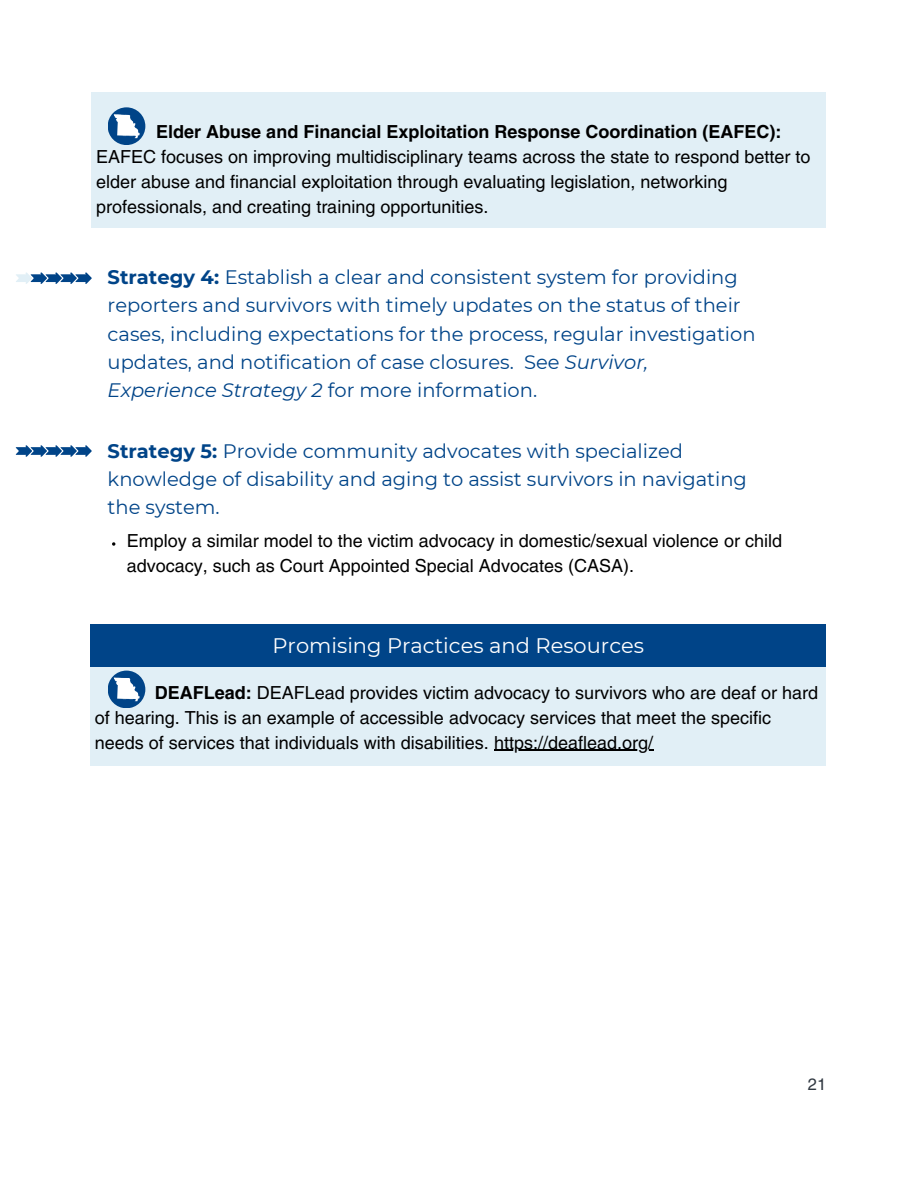
<style>
.page{position:relative;width:918px;height:1188px;background:#fff}
.page>*{position:absolute;margin:0;border:0;box-sizing:border-box;transform-origin:0 0}
.t1{font:21px "Montserrat";color:#fff}
.t2{font:19.5px/28.2px "Montserrat";color:#048}
.t3{font:18px/24.8px "Helvetica LT Pro";color:#000}
.t4{font:16.5px "Helvetica LT Pro";color:#303841}
.s1{font-weight:700}
.s2{font-style:italic}
</style>
<div class="page">
<div style="left:92px;top:92px;width:734px;height:136px;background:#e1eff6"></div>
<div style="left:108px;top:107px;width:37px;height:38px;background:#048;border-radius:50%"></div>
<svg style="left:112px;top:114px;width:29px;height:25px"></svg>
<svg style="left:16px;top:272px;width:76px;height:12px"></svg>
<svg style="left:112px;top:542px;width:3px;height:4px"></svg>
<svg style="left:16px;top:445px;width:76px;height:11px"></svg>
<div style="left:90px;top:625px;width:736px;height:141px;background:#e1eff6"></div>
<hr style="left:494px;top:750px;width:159px;height:1px;background:#000">
<div style="left:108px;top:671px;width:37px;height:37px;background:#048;border-radius:50%"></div>
<svg style="left:112px;top:677px;width:29px;height:25px"></svg>
<div style="left:90px;top:625px;width:736px;height:42px;background:#048"></div>
<p class="t3" style="left:96px;top:121px;width:716px;text-indent:60px"><span class="s1">Elder Abuse and Financial Exploitation Response Coordination (EAFEC):<br></span>EAFEC focuses on improving multidisciplinary teams across the state to respond better to elder abuse and financial exploitation through evaluating legislation, networking professionals, and creating training opportunities.</p>
<p class="t2" style="left:108px;top:263px;width:650px"><span class="s1">Strategy 4:</span> Establish a clear and consistent system for providing reporters and survivors with timely updates on the status of their cases, including expectations for the process, regular investigation updates, and notification of case closures. See <span class="s2">Survivor, Experience Strategy 2</span> for more information.</p>
<h2 class="t2" style="left:108px;top:437px;width:641px"><span class="s1">Strategy 5:</span> Provide community advocates with specialized knowledge of disability and aging to assist survivors in navigating the system.</h2>
<p class="t3" style="left:127px;top:530px;width:657px">Employ a similar model to the victim advocacy in domestic/sexual violence or child advocacy, such as Court Appointed Special Advocates (CASA).</p>
<h1 class="t1" style="left:273px;top:633px;width:373px">Promising Practices and Resources</h1>
<p class="t3" style="left:95px;top:682px;width:725px;text-indent:60px"><span class="s1">DEAFLead:</span> DEAFLead provides victim advocacy to survivors who are deaf or hard of hearing. This is an example of accessible advocacy services that meet the specific needs of services that individuals with disabilities. https://deaflead.org/</p>
<p class="t4" style="left:808px;top:1078px;width:20px">21</p>
</div>
